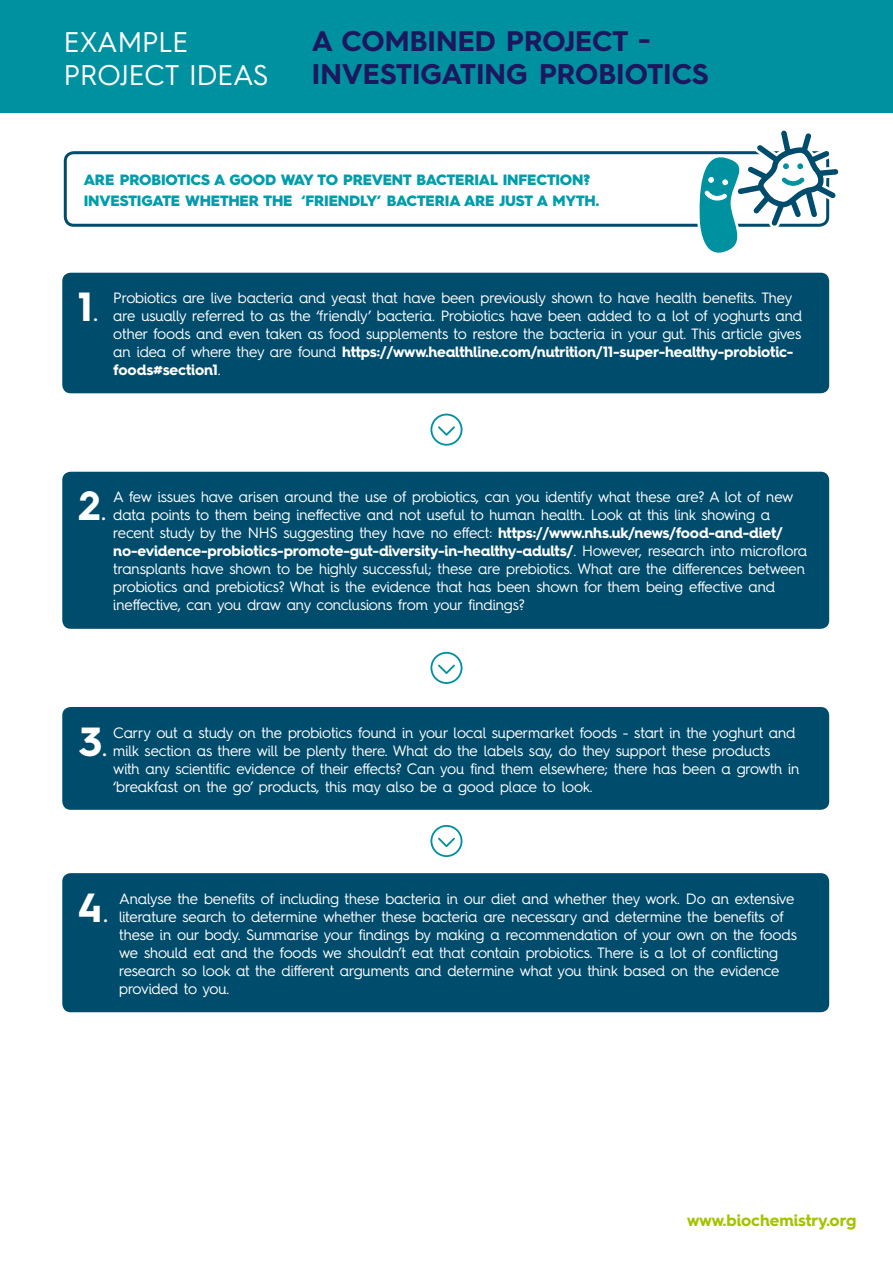
<style>
.page{position:relative;width:893px;height:1263px;background:#fff}
.page>*{position:absolute;margin:0;border:0;box-sizing:border-box;transform-origin:0 0}
.t1{font:700 40.8px "Hurme Geometric Sans 4";color:#fff}
.t2{font:700 28.5px "Hurme Geometric Sans 4";color:#1d1760}
.t3{font:28.5px/33px "Hurme Geometric Sans 4";color:#fff}
.t4{font:700 16.5px "Hurme Geometric Sans 4";color:#a3c400}
.t5{font:15px/18px "Hurme Geometric Sans 4";letter-spacing:-.01em;color:#fff}
.t6{font:900 15px/21px "Hurme Geometric Sans 4";letter-spacing:-.01em;color:#009daa}
.s1{font-weight:300}
.s2{font-weight:700}
</style>
<div class="page">
<div style="left:62px;top:273px;width:767px;height:120px;background:#004c6c;border-radius:9px"></div>
<div style="left:0;top:0;width:893px;height:113px;background:#0091a0"></div>
<div style="left:64px;top:151px;width:765px;height:76px;border:3px solid #004c6c;border-radius:9px"></div>
<div style="left:62px;top:472px;width:767px;height:157px;background:#004c6c;border-radius:9px"></div>
<div style="left:62px;top:707px;width:767px;height:103px;background:#004c6c;border-radius:9px"></div>
<div style="left:62px;top:873px;width:767px;height:139px;background:#004c6c;border-radius:9px"></div>
<svg style="left:430px;top:414px;width:32px;height:32px"></svg>
<svg style="left:430px;top:652px;width:32px;height:32px"></svg>
<svg style="left:430px;top:825px;width:32px;height:32px"></svg>
<svg style="left:696px;top:130px;width:143px;height:123px"></svg>
<p class="t3" style="left:64px;top:25px;width:206px">EXAMPLE<br>PROJECT IDEAS</p>
<p class="t2" style="left:312px;top:21px;width:340px">A COMBINED PROJECT -</p>
<p class="t2" style="left:312px;top:54px;width:398px">INVESTIGATING PROBIOTICS</p>
<p class="t6" style="left:84px;top:169px;width:517px">ARE PROBIOTICS A GOOD WAY TO PREVENT BACTERIAL INFECTION?<br>INVESTIGATE WHETHER THE ‘FRIENDLY’ BACTERIA ARE JUST A MYTH.</p>
<p class="t1" style="left:78px;top:278px;width:23px">1<span class="s1">.</span></p>
<p class="t5" style="left:113px;top:289px;width:690px">Probiotics are live bacteria and yeast that have been previously shown to have health benefits. They are usually referred to as the ‘friendly’ bacteria. Probiotics have been added to a lot of yoghurts and other foods and even taken as food supplements to restore the bacteria in your gut. This article gives an idea of where they are found <span class="s2">https://www.healthline.com/nutrition/11-super-healthy-probiotic&shy;foods#section1</span>.</p>
<p class="t1" style="left:79px;top:477px;width:30px">2<span class="s1">.</span></p>
<p class="t5" style="left:113px;top:488px;width:696px">A few issues have arisen around the use of probiotics, can you identify what these are? A lot of new data points to them being ineffective and not useful to human health. Look at this link showing a recent study by the NHS suggesting they have no effect: <span class="s2">https://www.nhs.uk/news/food-and-diet/ no-evidence-probiotics-promote-gut-diversity-in-healthy-adults/</span>. However, research into microflora transplants have shown to be highly successful; these are prebiotics. What are the differences between probiotics and prebiotics? What is the evidence that has been shown for them being effective and ineffective, can you draw any conclusions from your findings?</p>
<p class="t1" style="left:79px;top:713px;width:30px">3<span class="s1">.</span></p>
<p class="t5" style="left:113px;top:723px;width:688px">Carry out a study on the probiotics found in your local supermarket foods - start in the yoghurt and milk section as there will be plenty there. What do the labels say, do they support these products with any scientific evidence of their effects? Can you find them elsewhere; there has been a growth in ‘breakfast on the go’ products, this may also be a good place to look.</p>
<p class="t1" style="left:78px;top:879px;width:33px">4<span class="s1">.</span></p>
<p class="t5" style="left:119px;top:889px;width:679px">Analyse the benefits of including these bacteria in our diet and whether they work. Do an extensive literature search to determine whether these bacteria are necessary and determine the benefits of these in our body. Summarise your findings by making a recommendation of your own on the foods we should eat and the foods we shouldn’t eat that contain probiotics. There is a lot of conflicting research so look at the different arguments and determine what you think based on the evidence provided to you.</p>
<p class="t4" style="left:687px;top:1209px;width:171px">www.biochemistry.org</p>
</div>
